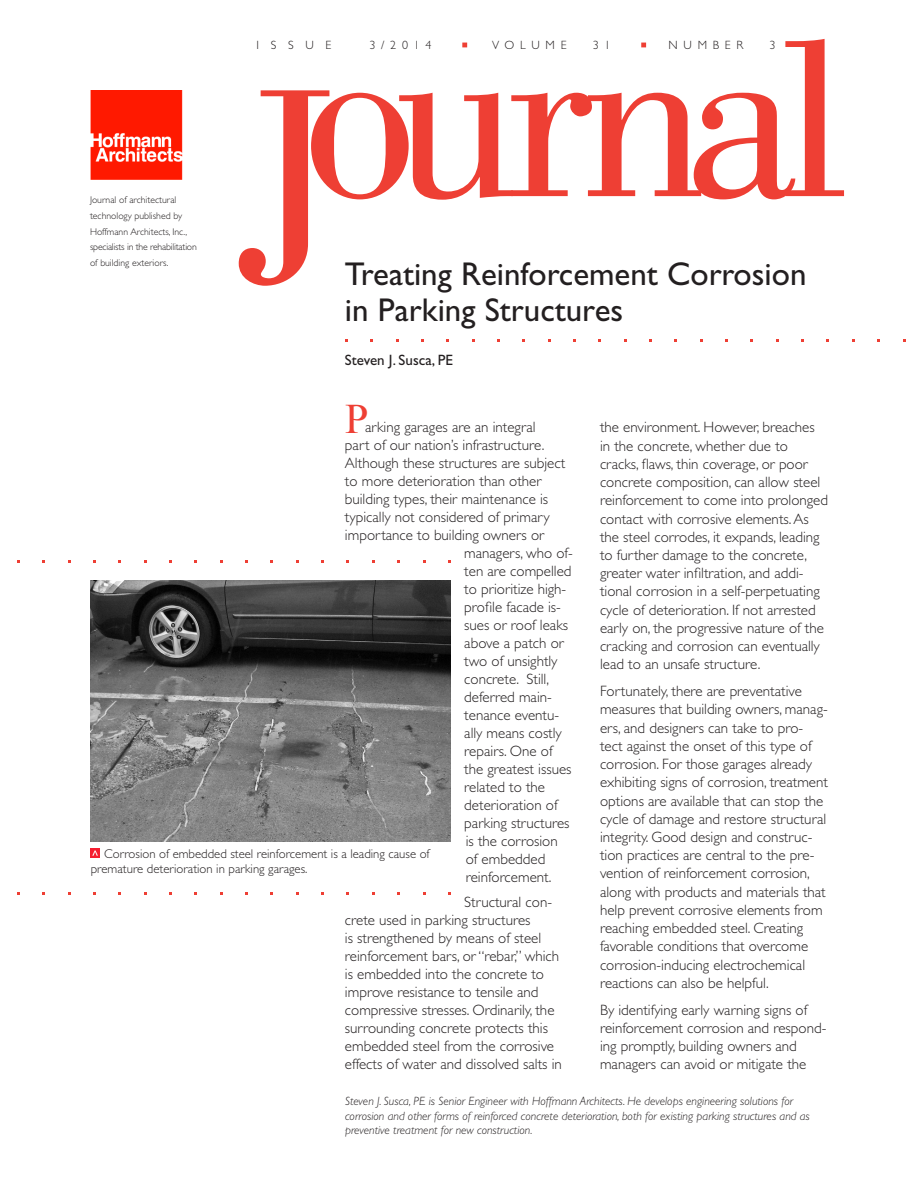
<style>
.page{position:relative;width:918px;height:1188px;background:#fff}
.page>*{position:absolute;margin:0;border:0;box-sizing:border-box;transform-origin:0 0}
.t1{font:42px "Times New Roman";color:#ee3f34}
.t2{font:33px/36px "Gill Sans";color:#231f20}
.t3{font:300 15px/18.1px "Gill Sans";color:#231f20}
.t4{font:15px "Gill Sans";color:#231f20}
.t5{font:300 12.75px/15.3px "Gill Sans";color:#231f20}
.t6{font:italic 300 12px/14.4px "Gill Sans";color:#231f20}
.t7{font:300 12px "Gill Sans";letter-spacing:.475em;color:#231f20}
.t8{font:300 9.75px/15.8px "Gill Sans";color:#231f20}
</style>
<div class="page">
<img style="left:90px;top:90px;width:92px;height:90px">
<svg style="left:239px;top:39px;width:605px;height:247px"></svg>
<img style="left:91px;top:580px;width:360px;height:261px">
<svg style="left:91px;top:849px;width:9px;height:9px"></svg>
<p class="t8" style="left:90px;top:192px;width:108px">Journal of architectural technology published by<br>Hoffmann Architects, Inc., specialists in the rehabilitation of building exteriors.</p>
<p class="t7" style="left:256px;top:38px;width:76px">ISSUE</p>
<p class="t7" style="left:370px;top:38px;width:63px">3/2014</p>
<p class="t7" style="left:492px;top:38px;width:76px">VOLUME</p>
<p class="t7" style="left:593px;top:38px;width:19px">3 1</p>
<p class="t7" style="left:669px;top:38px;width:76px">NUMBER</p>
<p class="t7" style="left:770px;top:38px;width:7px">3</p>
<h2 class="t2" style="left:345px;top:256px;width:463px">Treating Reinforcement Corrosion in Parking Structures</h2>
<p class="t4" style="left:345px;top:351px;width:109px">Steven J. Susca, PE</p>
<h1 class="t1" style="left:345px;top:390px;width:25px">P</h1>
<p class="t3" style="left:365px;top:419px;width:172px">arking garages are an integral</p>
<p class="t3" style="left:345px;top:437px;width:201px">part of our nation’s infrastructure.</p>
<p class="t3" style="left:345px;top:455px;width:222px">Although these structures are subject</p>
<p class="t3" style="left:345px;top:473px;width:198px">to more deterioration than other</p>
<p class="t3" style="left:345px;top:491px;width:205px">building types, their maintenance is</p>
<p class="t3" style="left:345px;top:509px;width:206px">typically not considered of primary</p>
<p class="t3" style="left:345px;top:527px;width:201px">importance to building owners or</p>
<p class="t3" style="left:464px;top:545px;width:110px">managers, who of-</p>
<p class="t3" style="left:464px;top:563px;width:109px">ten are compelled</p>
<p class="t3" style="left:464px;top:581px;width:104px">to prioritize high-</p>
<p class="t3" style="left:464px;top:599px;width:98px">profile facade is-</p>
<p class="t3" style="left:464px;top:617px;width:105px">sues or roof leaks</p>
<p class="t3" style="left:464px;top:635px;width:101px">above a patch or</p>
<p class="t3" style="left:464px;top:653px;width:95px">two of unsightly</p>
<p class="t3" style="left:464px;top:671px;width:86px">concrete. Still,</p>
<p class="t3" style="left:464px;top:689px;width:89px">deferred main-</p>
<p class="t3" style="left:464px;top:707px;width:96px">tenance eventu-</p>
<p class="t3" style="left:464px;top:725px;width:99px">ally means costly</p>
<p class="t3" style="left:464px;top:743px;width:90px">repairs. One of</p>
<p class="t3" style="left:464px;top:761px;width:109px">the greatest issues</p>
<p class="t3" style="left:464px;top:779px;width:82px">related to the</p>
<p class="t3" style="left:464px;top:797px;width:95px">deterioration of</p>
<p class="t3" style="left:464px;top:815px;width:107px">parking structures</p>
<p class="t3" style="left:466px;top:833px;width:94px">is the corrosion</p>
<p class="t3" style="left:466px;top:851px;width:81px">of embedded</p>
<p class="t3" style="left:466px;top:869px;width:87px">reinforcement.</p>
<p class="t3" style="left:345px;top:893px;width:218px;text-indent:119px">Structural con&shy;crete used in parking structures<br>is strengthened by means of steel reinforcement bars, or “rebar,” which is embedded into the concrete to improve resistance to tensile and compressive stresses. Ordinarily, the surrounding concrete protects this embedded steel from the corrosive effects of water and dissolved salts in</p>
<p class="t5" style="left:91px;top:846px;width:340px;text-indent:14px">Corrosion of embedded steel reinforcement is a leading cause of premature deterioration in parking garages.</p>
<p class="t3" style="left:600px;top:419px;width:230px">the environment. However, breaches in the concrete, whether due to cracks, flaws, thin coverage, or poor concrete composition, can allow steel reinforcement to come into prolonged contact with corrosive elements. As the steel corrodes, it expands, leading to further damage to the concrete, greater water infiltration, and addi&shy;tional corrosion in a self-perpetuating cycle of deterioration. If not arrested early on, the progressive nature of the cracking and corrosion can eventually lead to an unsafe structure.</p>
<p class="t3" style="left:600px;top:682px;width:229px">Fortunately, there are preventative measures that building owners, manag&shy;ers, and designers can take to pro&shy;tect against the onset of this type of corrosion. For those garages already exhibiting signs of corrosion, treatment options are available that can stop the cycle of damage and restore structural integrity. Good design and construc&shy;tion practices are central to the pre&shy;vention of reinforcement corrosion, along with products and materials that help prevent corrosive elements from reaching embedded steel. Creating favorable conditions that overcome corrosion-inducing electrochemical reactions can also be helpful.</p>
<p class="t3" style="left:600px;top:1001px;width:228px">By identifying early warning signs of reinforcement corrosion and respond&shy;ing promptly, building owners and managers can avoid or mitigate the</p>
<p class="t6" style="left:345px;top:1094px;width:466px">Steven J. Susca, PE is Senior Engineer with Hoffmann Architects. He develops engineering solutions for corrosion and other forms of reinforced concrete deterioration, both for existing parking structures and as preventive treatment for new construction.</p>
</div>
